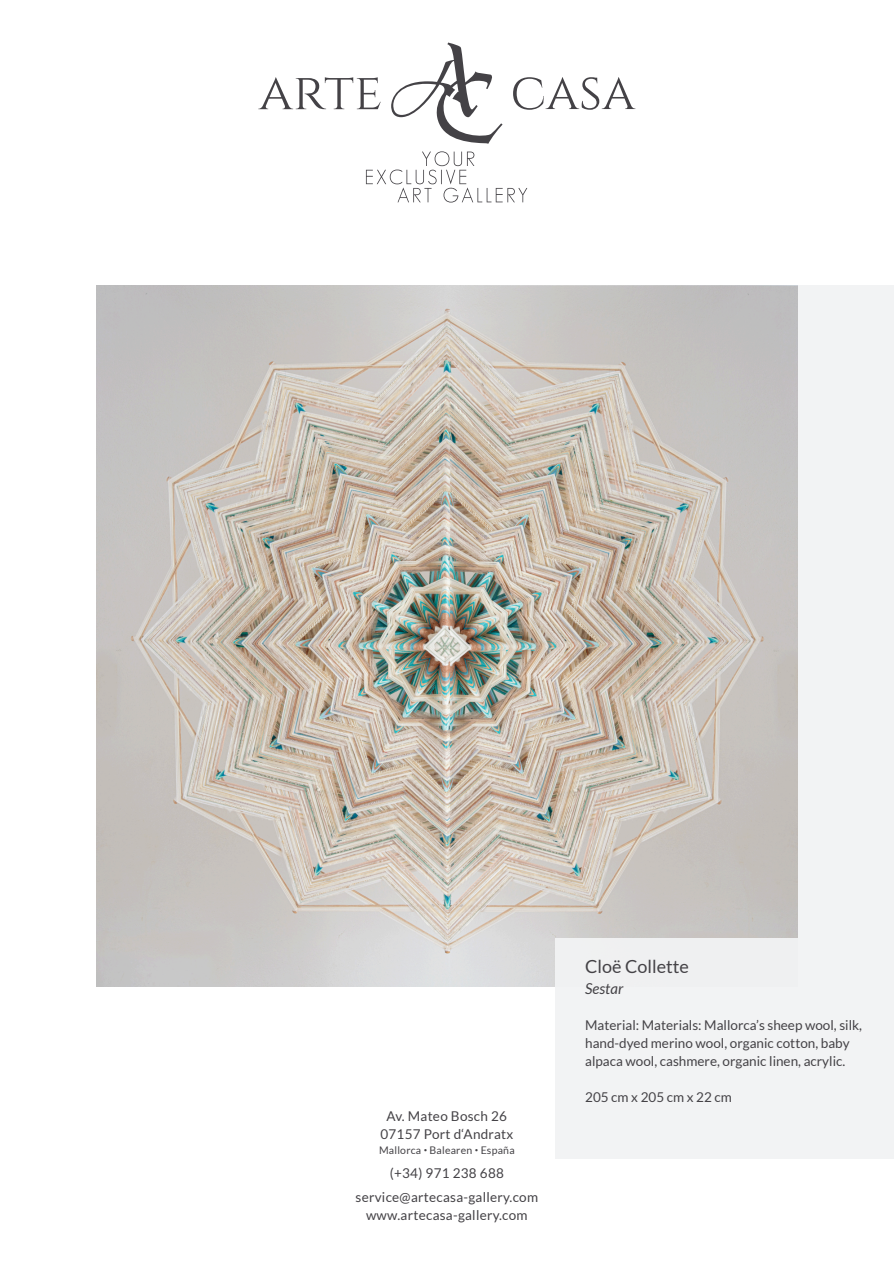
<style>
.page{position:relative;width:894px;height:1264px;background:#fff}
.page>*{position:absolute;margin:0;border:0;box-sizing:border-box;transform-origin:0 0}
.t1{font:18px "Lato";color:#444246}
.t2{font:italic 15px "Lato";color:#444246}
.t3{font:13.5px/18px "Lato";color:#444246}
.t4{font:13.5px/18px "Lato";letter-spacing:.02em;color:#444246;text-align:center}
.t5{font:10.5px "Lato";letter-spacing:.02em;color:#444246}
</style>
<div class="page">
<svg style="left:513px;top:77px;width:122px;height:33px"></svg>
<svg style="left:258px;top:77px;width:122px;height:32px"></svg>
<svg style="left:391px;top:43px;width:111px;height:101px"></svg>
<svg style="left:366px;top:151px;width:161px;height:51px"></svg>
<div style="left:166px;top:285px;width:727px;height:701px;background:#f2f3f4"></div>
<img style="left:96px;top:285px;width:701px;height:701px">
<div style="left:555px;top:938px;width:338px;height:220px;background:#f2f3f4"></div>
<p class="t4" style="left:380px;top:1107px;width:134px">Av. Mateo Bosch 26<br>07157 Port d‘Andratx</p>
<p class="t5" style="left:379px;top:1145px;width:137px">Mallorca <sup>•</sup> Balearen <sup>•</sup> España</p>
<p class="t4" style="left:355px;top:1161px;width:184px;line-height:24px">(+34) 971 238 688 service@artecasa-gallery.com</p>
<p class="t4" style="left:366px;top:1206px;width:163px">www.artecasa-gallery.com</p>
<h1 class="t1" style="left:585px;top:958px;width:105px">Cloë Collette</h1>
<p class="t2" style="left:585px;top:981px;width:40px">Sestar</p>
<p class="t3" style="left:585px;top:1016px;width:278px">Material: Materials: Mallorca’s sheep wool, silk, hand-dyed merino wool, organic cotton, baby alpaca wool, cashmere, organic linen, acrylic.</p>
<p class="t3" style="left:585px;top:1088px;width:148px">205 cm x 205 cm x 22 cm</p>
</div>
